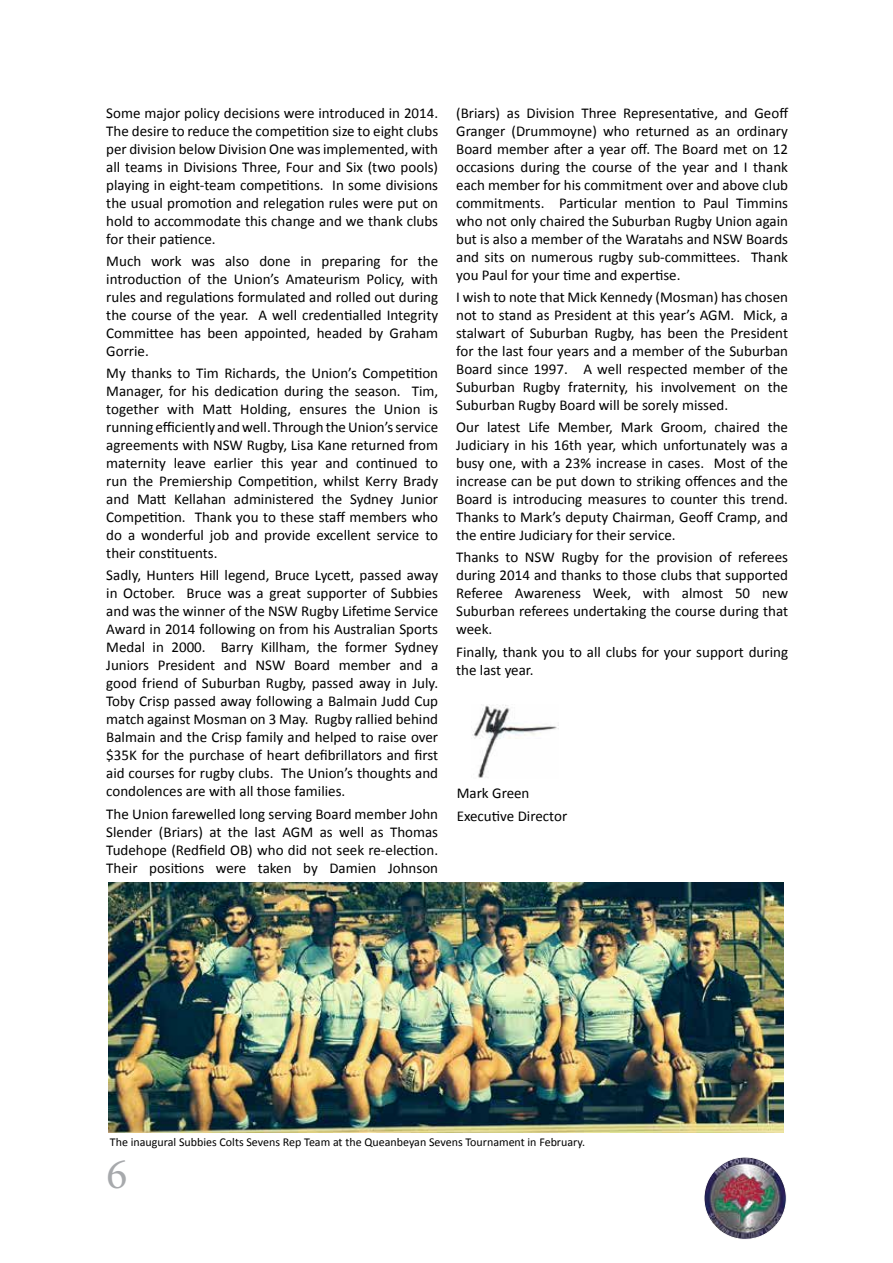
<style>
.page{position:relative;width:893px;height:1263px;background:#fff}
.page>*{position:absolute;margin:0;border:0;box-sizing:border-box;transform-origin:0 0}
.t1{font:43.5px "Minion Pro";color:#a7a9ac}
.t2{font:15px/18px "Calibri";color:#000;text-align:justify}
.t3{font:12px "Calibri";color:#000}
</style>
<div class="page">
<img style="left:704px;top:1157px;width:82px;height:82px;border-radius:41px">
<div style="left:704px;top:1157px;width:83px;height:83px;border:1px solid #fff;border-radius:50%"></div>
<img style="left:472px;top:705px;width:85px;height:73px">
<img style="left:108px;top:882px;width:675px;height:251px">
<p class="t2" style="left:106px;top:103px;width:333px">Some major policy decisions were introduced in 2014.<br>The desire to reduce the competition size to eight clubs per division below Division One was implemented, with all teams in Divisions Three, Four and Six (two pools) playing in eight-team competitions. In some divisions the usual promotion and relegation rules were put on hold to accommodate this change and we thank clubs for their patience.</p>
<p class="t2" style="left:106px;top:251px;width:333px">Much work was also done in preparing for the introduction of the Union’s Amateurism Policy, with rules and regulations formulated and rolled out during the course of the year. A well credentialled Integrity Committee has been appointed, headed by Graham Gorrie.</p>
<p class="t2" style="left:106px;top:364px;width:333px">My thanks to Tim Richards, the Union’s Competition Manager, for his dedication during the season. Tim, together with Matt Holding, ensures the Union is running efficiently and well. Through the Union’s service agreements with NSW Rugby, Lisa Kane returned from maternity leave earlier this year and continued to run the Premiership Competition, whilst Kerry Brady and Matt Kellahan administered the Sydney Junior Competition. Thank you to these staff members who do a wonderful job and provide excellent service to their constituents.</p>
<p class="t2" style="left:106px;top:566px;width:333px">Sadly, Hunters Hill legend, Bruce Lycett, passed away in October. Bruce was a great supporter of Subbies and was the winner of the NSW Rugby Lifetime Service Award in 2014 following on from his Australian Sports Medal in 2000. Barry Killham, the former Sydney Juniors President and NSW Board member and a good friend of Suburban Rugby, passed away in July.<br>Toby Crisp passed away following a Balmain Judd Cup match against Mosman on 3 May. Rugby rallied behind Balmain and the Crisp family and helped to raise over $35K for the purchase of heart defibrillators and first aid courses for rugby clubs. The Union’s thoughts and condolences are with all those families.</p>
<p class="t2" style="left:106px;top:804px;width:333px">The Union farewelled long serving Board member John Slender (Briars) at the last AGM as well as Thomas Tudehope (Redfield OB) who did not seek re-election.<br>Their positions were taken by Damien Johnson</p>
<p class="t2" style="left:456px;top:103px;width:334px">(Briars) as Division Three Representative, and Geoff Granger (Drummoyne) who returned as an ordinary Board member after a year off. The Board met on 12 occasions during the course of the year and I thank each member for his commitment over and above club commitments. Particular mention to Paul Timmins who not only chaired the Suburban Rugby Union again but is also a member of the Waratahs and NSW Boards and sits on numerous rugby sub-committees. Thank you Paul for your time and expertise.</p>
<p class="t2" style="left:456px;top:287px;width:333px">I wish to note that Mick Kennedy (Mosman) has chosen not to stand as President at this year’s AGM. Mick, a stalwart of Suburban Rugby, has been the President for the last four years and a member of the Suburban Board since 1997. A well respected member of the Suburban Rugby fraternity, his involvement on the Suburban Rugby Board will be sorely missed.</p>
<p class="t2" style="left:456px;top:418px;width:333px">Our latest Life Member, Mark Groom, chaired the Judiciary in his 16th year, which unfortunately was a busy one, with a 23% increase in cases. Most of the increase can be put down to striking offences and the Board is introducing measures to counter this trend.<br>Thanks to Mark’s deputy Chairman, Geoff Cramp, and the entire Judiciary for their service.</p>
<p class="t2" style="left:456px;top:548px;width:333px">Thanks to NSW Rugby for the provision of referees during 2014 and thanks to those clubs that supported Referee Awareness Week, with almost 50 new Suburban referees undertaking the course during that week.</p>
<p class="t2" style="left:456px;top:642px;width:333px">Finally, thank you to all clubs for your support during the last year.</p>
<p class="t2" style="left:457px;top:782px;width:112px;line-height:22.2px">Mark Green<br>Executive Director</p>
<p class="t3" style="left:110px;top:1134px;width:477px">The inaugural Subbies Colts Sevens Rep Team at the Queanbeyan Sevens Tournament in February.</p>
<h1 class="t1" style="left:107px;top:1145px;width:22px">6</h1>
</div>
